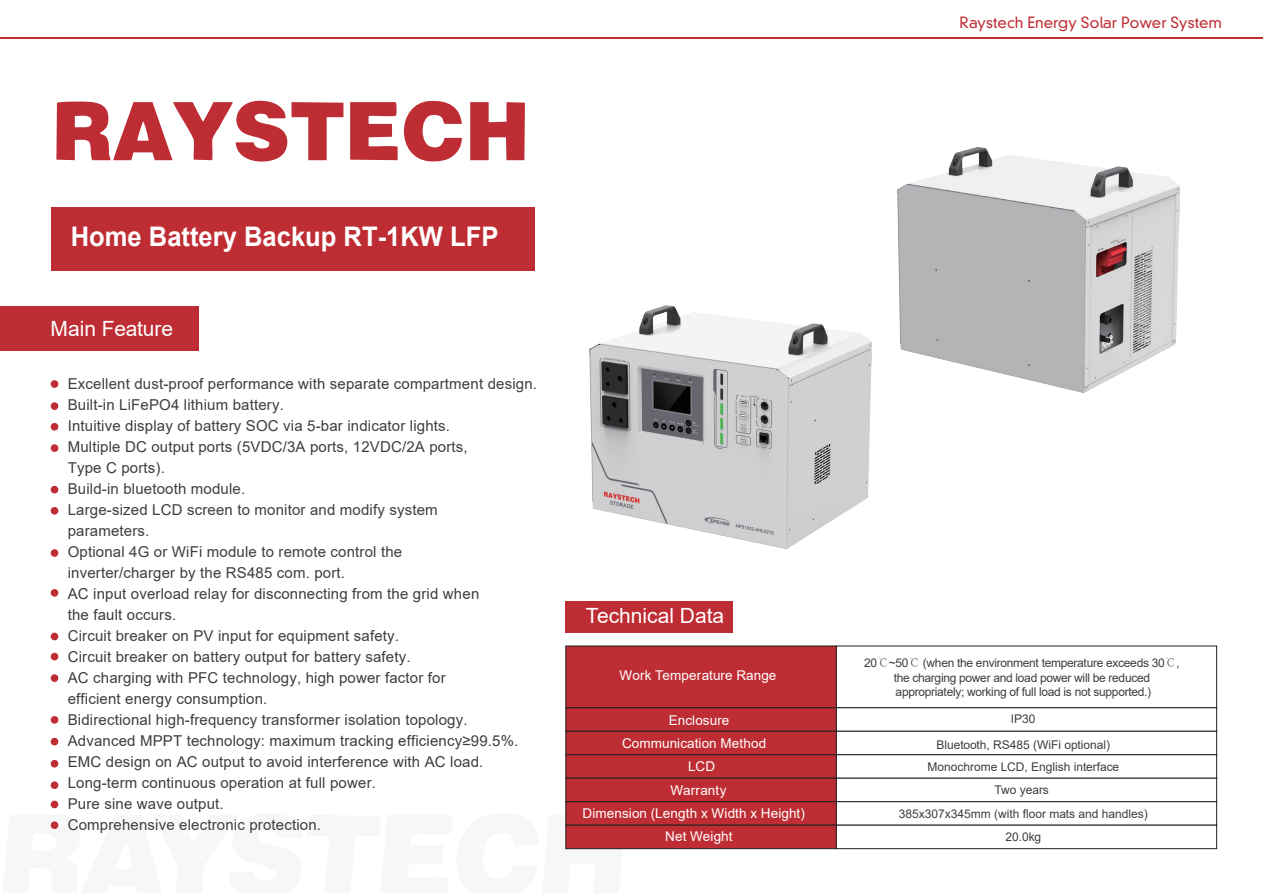
<style>
.page{position:relative;width:1263px;height:893px;background:#fff}
.page>*{position:absolute;margin:0;border:0;box-sizing:border-box;transform-origin:0 0}
.t1{font:700 27px "Arial";color:#fff;scale:.95 1}
.t2{font:21px "Arial";color:#fff}
.t3{font:15px/21px "Arial";letter-spacing:.01em;color:#3e3e3f}
.t4{font:300 15px "DIN Neuzeit Grotesk Std";color:#bf2d34}
.t5{font:13.5px "Arial";letter-spacing:.005em;color:#fff}
.t6{font:12px/14.4px "Arial";letter-spacing:-.025em;color:#3e3e3f;text-align:center}
.t7{font:12px/23.2px "Arial";color:#3e3e3f;text-align:center}
.s1{font-family:"Adobe Song Std";font-weight:300}
</style>
<div class="page">
<div style="left:52px;top:207px;width:483px;height:63px;background:#bf2d34"></div>
<div style="left:0;top:306px;width:199px;height:45px;background:#bf2d34"></div>
<div style="left:51px;top:380px;width:7px;height:8px;background:#bf2d34;border-radius:50%"></div>
<div style="left:51px;top:402px;width:7px;height:8px;background:#bf2d34;border-radius:50%"></div>
<div style="left:51px;top:423px;width:7px;height:8px;background:#bf2d34;border-radius:50%"></div>
<div style="left:51px;top:444px;width:7px;height:8px;background:#bf2d34;border-radius:50%"></div>
<div style="left:51px;top:486px;width:7px;height:7px;background:#bf2d34;border-radius:50%"></div>
<div style="left:51px;top:507px;width:7px;height:8px;background:#bf2d34;border-radius:50%"></div>
<div style="left:51px;top:549px;width:7px;height:8px;background:#bf2d34;border-radius:50%"></div>
<div style="left:51px;top:589px;width:7px;height:8px;background:#bf2d34;border-radius:50%"></div>
<div style="left:51px;top:633px;width:7px;height:7px;background:#bf2d34;border-radius:50%"></div>
<div style="left:51px;top:653px;width:7px;height:7px;background:#bf2d34;border-radius:50%"></div>
<div style="left:51px;top:674px;width:7px;height:8px;background:#bf2d34;border-radius:50%"></div>
<div style="left:51px;top:716px;width:7px;height:8px;background:#bf2d34;border-radius:50%"></div>
<div style="left:51px;top:738px;width:7px;height:7px;background:#bf2d34;border-radius:50%"></div>
<div style="left:51px;top:760px;width:7px;height:7px;background:#bf2d34;border-radius:50%"></div>
<div style="left:51px;top:781px;width:7px;height:8px;background:#bf2d34;border-radius:50%"></div>
<div style="left:51px;top:801px;width:7px;height:7px;background:#bf2d34;border-radius:50%"></div>
<div style="left:51px;top:821px;width:7px;height:8px;background:#bf2d34;border-radius:50%"></div>
<hr style="left:0;top:38px;width:1263px;height:1px;background:#bf2d34">
<div style="left:566px;top:601px;width:167px;height:31px;background:#bf2d34"></div>
<div style="left:566px;top:646px;width:271px;height:62px;background:#bf2d34"></div>
<div style="left:836px;top:646px;width:381px;height:62px;background:#fff"></div>
<div style="left:566px;top:707px;width:271px;height:24px;background:#bf2d34;border:1px solid #231f20"></div>
<div style="left:836px;top:707px;width:381px;height:24px;background:#fff;border:1px solid #231f20"></div>
<div style="left:566px;top:731px;width:271px;height:24px;background:#bf2d34;border:1px solid #231f20"></div>
<div style="left:836px;top:731px;width:381px;height:24px;background:#fff;border:1px solid #231f20"></div>
<div style="left:566px;top:754px;width:271px;height:24px;background:#bf2d34;border:1px solid #231f20"></div>
<div style="left:836px;top:754px;width:381px;height:24px;background:#fff;border:1px solid #231f20"></div>
<div style="left:566px;top:778px;width:271px;height:24px;background:#bf2d34;border:1px solid #231f20"></div>
<div style="left:836px;top:778px;width:381px;height:24px;background:#fff;border:1px solid #231f20"></div>
<div style="left:566px;top:801px;width:271px;height:24px;background:#bf2d34;border:1px solid #231f20"></div>
<div style="left:836px;top:801px;width:381px;height:24px;background:#fff;border:1px solid #231f20"></div>
<div style="left:566px;top:825px;width:271px;height:24px;background:#bf2d34;border:1px solid #231f20"></div>
<div style="left:836px;top:825px;width:381px;height:24px;background:#fff;border:1px solid #231f20"></div>
<img style="left:897px;top:148px;width:283px;height:245px">
<img style="left:589px;top:305px;width:283px;height:244px">
<svg style="left:470px;top:102px;width:55px;height:58px"></svg>
<svg style="left:350px;top:100px;width:112px;height:62px"></svg>
<svg style="left:56px;top:100px;width:287px;height:62px"></svg>
<p class="t4" style="left:959px;top:14px;width:264px">Raystech Energy Solar Power System</p>
<h1 class="t1" style="left:71px;top:217px;width:452px">Home Battery Backup RT-1KW LFP</h1>
<h2 class="t2" style="left:51px;top:314px;width:124px">Main Feature</h2>
<p class="t3" style="left:68px;top:373px;width:471px">Excellent dust-proof performance with separate compartment design.<br>Built-in LiFePO4 lithium battery.<br>Intuitive display of battery SOC via 5-bar indicator lights.<br>Multiple DC output ports (5VDC/3A ports, 12VDC/2A ports,<br>Type C ports).<br>Build-in bluetooth module.<br>Large-sized LCD screen to monitor and modify system<br>parameters.<br>Optional 4G or WiFi module to remote control the<br>inverter/charger by the RS485 com. port.<br>AC input overload relay for disconnecting from the grid when<br>the fault occurs.<br>Circuit breaker on PV input for equipment safety.<br>Circuit breaker on battery output for battery safety.<br>AC charging with PFC technology, high power factor for<br>efficient energy consumption.<br>Bidirectional high-frequency transformer isolation topology.<br>Advanced MPPT technology: maximum tracking efficiency≥99.5%.<br>EMC design on AC output to avoid interference with AC load.<br>Long-term continuous operation at full power.<br>Pure sine wave output.<br>Comprehensive electronic protection.</p>
<h2 class="t2" style="left:586px;top:601px;width:140px">Technical Data</h2>
<p class="t5" style="left:620px;top:666px;width:158px">Work Temperature Range</p>
<p class="t5" style="left:669px;top:711px;width:62px">Enclosure</p>
<p class="t5" style="left:622px;top:734px;width:146px">Communication Method</p>
<p class="t5" style="left:688px;top:757px;width:28px">LCD</p>
<p class="t5" style="left:671px;top:780px;width:57px">Warranty</p>
<p class="t5" style="left:582px;top:804px;width:224px">Dimension (Length x Width x Height)</p>
<p class="t5" style="left:665px;top:827px;width:69px">Net Weight</p>
<p class="t6" style="left:864px;top:656px;width:317px">20<span class="s1">℃</span>~50<span class="s1">℃</span> (when the environment temperature exceeds 30<span class="s1">℃</span>, the charging power and load power will be reduced appropriately; working of full load is not supported.)</p>
<p class="t7" style="left:936px;top:705px;width:175px;line-height:25.8px">IP30<br>Bluetooth, RS485 (WiFi optional)</p>
<p class="t7" style="left:899px;top:755px;width:251px">Monochrome LCD, English interface<br>Two years<br>385x307x345mm (with floor mats and handles)<br>20.0kg</p>
</div>
